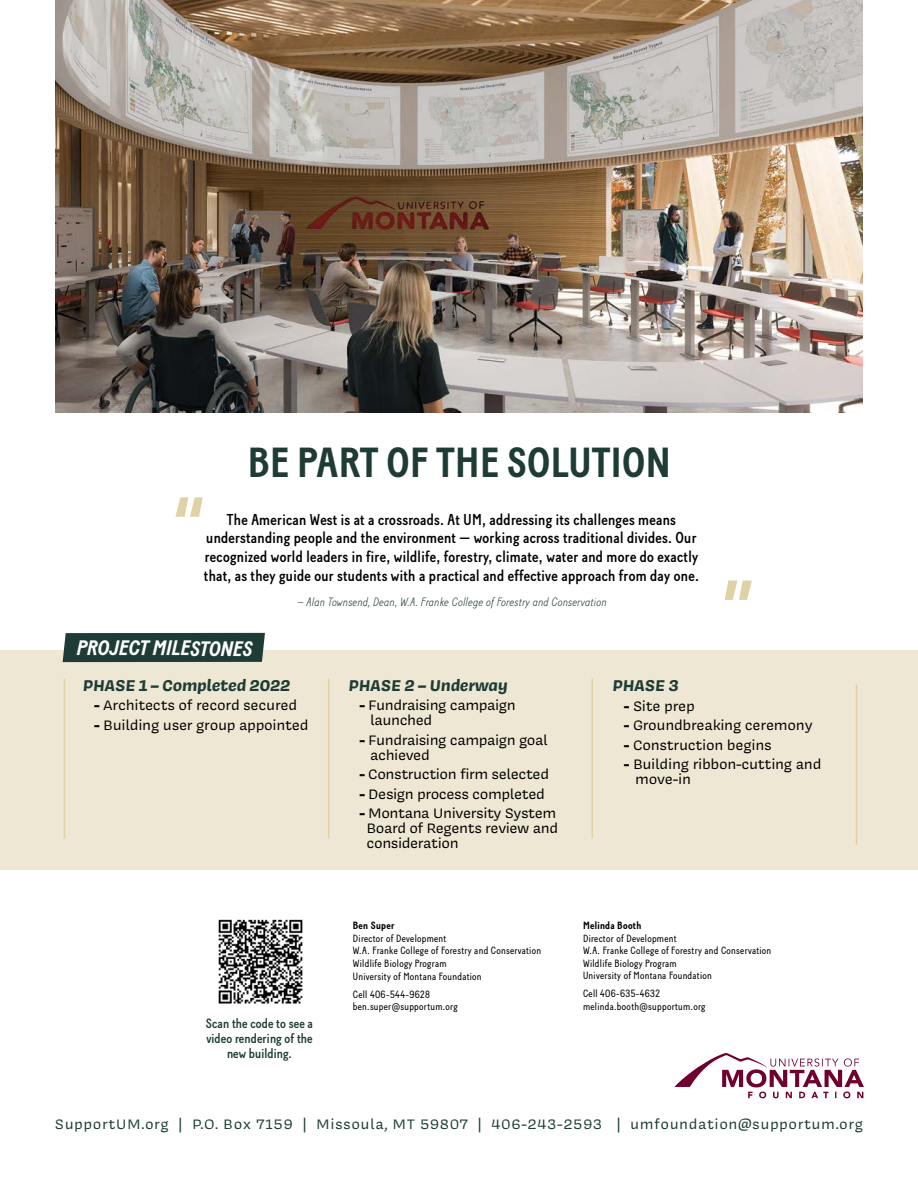
<style>
.page{position:relative;width:918px;height:1188px;background:#fff}
.page>*{position:absolute;margin:0;border:0;box-sizing:border-box;transform-origin:0 0}
.t1{font:700 42px "Baton";letter-spacing:.01em;color:#1e3c35}
.t2{font:italic 700 21px "Baton";color:#fff}
.t3{font:italic 700 18px "Covik Sans";letter-spacing:-.02em;color:#1e3c35}
.t4{font:15.75px/15px "Covik Sans";letter-spacing:-.03em;color:#000}
.t5{font:500 15.75px/18.9px "Baton";letter-spacing:.02em;color:#000;text-align:center}
.t6{font:15.75px "Covik Sans";letter-spacing:.03em;color:#1e3c35}
.t7{font:500 13.5px/15px "Baton";letter-spacing:.01em;color:#1e3c35;text-align:center}
.t8{font:italic 300 12px "Baton";letter-spacing:.02em;color:#1e3c35}
.t9{font:10.5px/12.6px "Baton";letter-spacing:.03em;color:#000}
.t10{font:700 10.5px "Baton";letter-spacing:.03em;color:#000}
.s1{font-weight:700}
</style>
<div class="page">
<img style="left:55px;top:0;width:808px;height:413px">
<div style="left:0;top:650px;width:918px;height:219px;background:#eee7d3"></div>
<svg style="left:674px;top:1053px;width:190px;height:45px"></svg>
<div style="left:63px;top:633px;width:202px;height:29px;background:#1e3c35"></div>
<hr style="left:64px;top:679px;width:1px;height:160px;background:#e1d1a6">
<hr style="left:591px;top:679px;width:2px;height:160px;background:#e1d1a6">
<hr style="left:328px;top:679px;width:1px;height:160px;background:#e1d1a6">
<hr style="left:856px;top:685px;width:1px;height:160px;background:#e1d1a6">
<svg style="left:176px;top:497px;width:27px;height:20px"></svg>
<svg style="left:725px;top:580px;width:27px;height:20px"></svg>
<img style="left:218px;top:919px;width:85px;height:85px">
<h1 class="t1" style="left:248px;top:438px;width:424px">BE PART OF THE SOLUTION</h1>
<p class="t5" style="left:204px;top:510px;width:496px">The American West is at a crossroads. At UM, addressing its challenges means understanding people and the environment — working across traditional divides. Our recognized world leaders in fire, wildlife, forestry, climate, water and more do exactly that, as they guide our students with a practical and effective approach from day one.</p>
<p class="t8" style="left:297px;top:595px;width:311px">– Alan Townsend, Dean, W.A. Franke College of Forestry and Conservation</p>
<h2 class="t2" style="left:76px;top:634px;width:177px;rotate:1deg">PROJECT MILESTONES</h2>
<h3 class="t3" style="left:83px;top:673px;width:209px">PHASE 1 – Completed 2022</h3>
<h3 class="t4" style="left:94px;top:698px;width:205px"><span class="s1">-</span> Architects of record secured</h3>
<h3 class="t4" style="left:94px;top:717px;width:216px"><span class="s1">-</span> Building user group appointed</h3>
<p class="t7" style="left:206px;top:1016px;width:109px">Scan the code to see a video rendering of the new building.</p>
<h3 class="t3" style="left:348px;top:673px;width:161px">PHASE 2 – Underway</h3>
<h3 class="t4" style="left:370px;top:698px;width:147px;text-indent:-11px"><span class="s1">-</span> Fundraising campaign launched</h3>
<h3 class="t4" style="left:370px;top:732px;width:179px;text-indent:-11px"><span class="s1">-</span> Fundraising campaign goal achieved</h3>
<h3 class="t4" style="left:359px;top:767px;width:191px"><span class="s1">-</span> Construction firm selected</h3>
<h3 class="t4" style="left:359px;top:786px;width:187px"><span class="s1">-</span> Design process completed</h3>
<h3 class="t4" style="left:367px;top:806px;width:193px;text-align:justify;text-indent:-7px"><span class="s1">-</span> Montana University System Board of Regents review and consideration</h3>
<h3 class="t3" style="left:613px;top:673px;width:68px">PHASE 3</h3>
<h3 class="t4" style="left:624px;top:698px;width:73px"><span class="s1">-</span> Site prep</h3>
<h3 class="t4" style="left:624px;top:718px;width:190px"><span class="s1">-</span> Groundbreaking ceremony</h3>
<h3 class="t4" style="left:624px;top:737px;width:149px"><span class="s1">-</span> Construction begins</h3>
<h3 class="t4" style="left:635px;top:757px;width:188px;text-indent:-11px"><span class="s1">-</span> Building ribbon-cutting and move-in</h3>
<p class="t10" style="left:353px;top:919px;width:43px">Ben Super</p>
<p class="t9" style="left:353px;top:932px;width:190px">Director of Development<br>W.A. Franke College of Forestry and Conservation Wildlife Biology Program<br>University of Montana Foundation</p>
<p class="t9" style="left:353px;top:987px;width:106px">Cell 406-544-9628 ben.super@supportum.org</p>
<p class="t10" style="left:583px;top:919px;width:60px">Melinda Booth</p>
<p class="t9" style="left:583px;top:932px;width:190px">Director of Development<br>W.A. Franke College of Forestry and Conservation Wildlife Biology Program<br>University of Montana Foundation</p>
<p class="t9" style="left:583px;top:987px;width:124px">Cell 406-635-4632 melinda.booth@supportum.org</p>
<h3 class="t6" style="left:55px;top:1114px;width:810px">SupportUM.org | P.O. Box 7159 | Missoula, MT 59807 | 406-243-2593 | umfoundation@supportum.org</h3>
</div>
